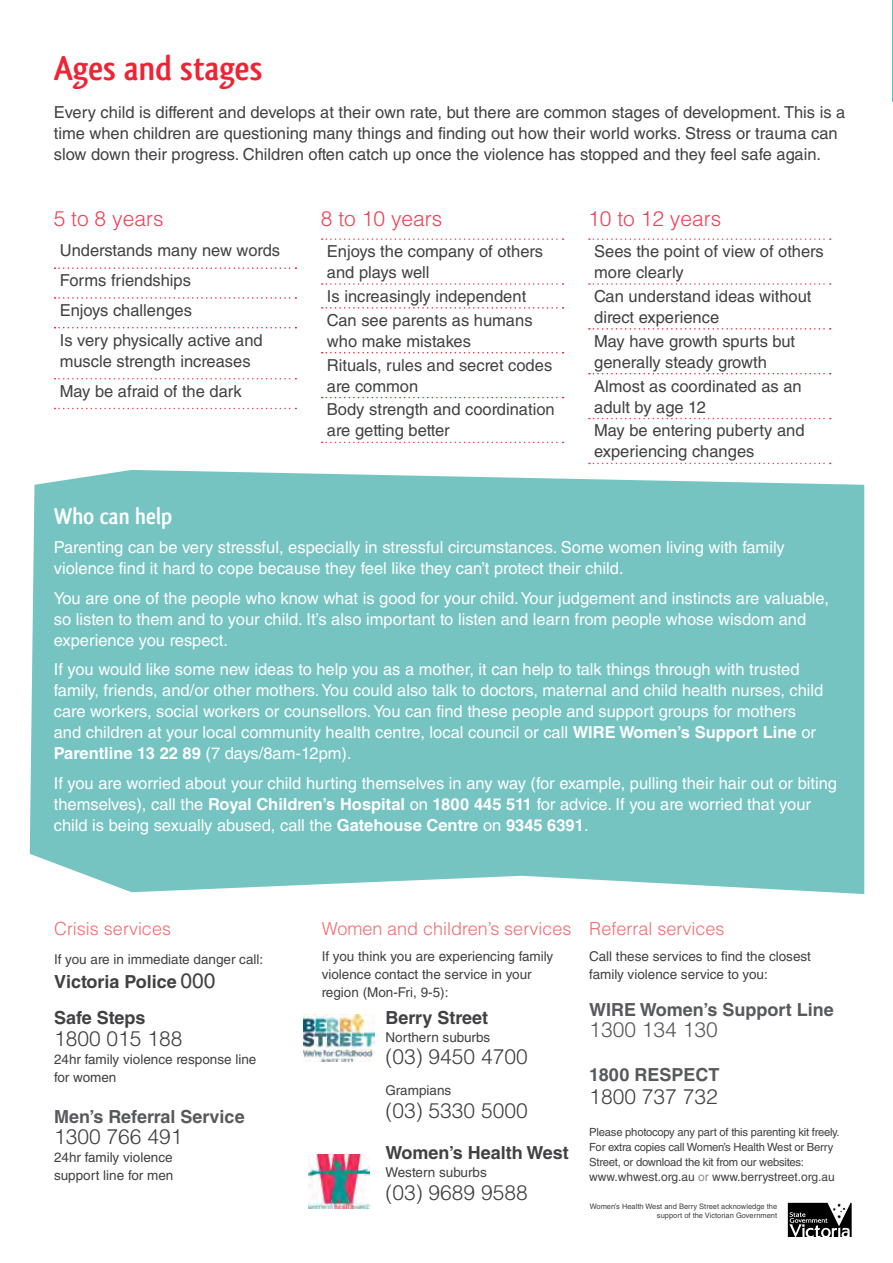
<style>
.page{position:relative;width:893px;height:1263px;background:#fff}
.page>*{position:absolute;margin:0;border:0;box-sizing:border-box;transform-origin:0 0}
.t1{font:700 36px "Qlassik";color:#ee2434}
.t2{font:700 24px "Qlassik";color:#fff}
.t3{font:300 21px "Helvetica LT Std";color:#414042}
.t4{font:300 21px "Helvetica LT Std";color:#ef4158}
.t5{font:300 21px "Helvetica LT Std";color:#58595b}
.t6{font:300 18px "Helvetica LT Std";color:#f26d70}
.t7{font:700 18px/35.5px "Helvetica LT Std";color:#414042}
.t8{font:700 18px "Helvetica LT Std";color:#58595b}
.t9{font:16.5px/21px "Helvetica LT Std";color:#fff}
.t10{font:16.5px/21px "Helvetica LT Std";color:#414042}
.t11{font:13.5px/18px "Helvetica LT Std";color:#414042}
.t12{font:12px "Helvetica LT Std";color:#414042}
.t13{font:11.25px/15px "Helvetica LT Std";letter-spacing:-.02em;color:#414042}
.t14{font:7.5px/9px "Helvetica LT Std";color:#414042;text-align:right}
.s1{font-weight:700}
.s2{font-weight:400;font-size:21px}
.s3{color:#8b8e90}
</style>
<div class="page">
<div style="left:30px;top:470px;width:834px;height:424px;background:#75c4c2"></div>
<svg style="left:788px;top:1203px;width:64px;height:33px"></svg>
<img style="left:304px;top:1015px;width:70px;height:46px">
<img style="left:308px;top:1155px;width:62px;height:54px">
<svg style="left:892px;top:0;width:1px;height:102px"></svg>
<svg style="left:55px;top:267px;width:241px;height:2px"></svg>
<svg style="left:55px;top:297px;width:241px;height:2px"></svg>
<svg style="left:55px;top:327px;width:241px;height:1px"></svg>
<svg style="left:55px;top:378px;width:241px;height:1px"></svg>
<svg style="left:55px;top:408px;width:241px;height:1px"></svg>
<svg style="left:322px;top:238px;width:242px;height:2px"></svg>
<svg style="left:322px;top:283px;width:242px;height:2px"></svg>
<svg style="left:322px;top:442px;width:242px;height:1px"></svg>
<svg style="left:322px;top:307px;width:242px;height:2px"></svg>
<svg style="left:322px;top:352px;width:242px;height:1px"></svg>
<svg style="left:322px;top:397px;width:242px;height:1px"></svg>
<svg style="left:589px;top:238px;width:242px;height:2px"></svg>
<svg style="left:589px;top:283px;width:242px;height:2px"></svg>
<svg style="left:589px;top:418px;width:242px;height:1px"></svg>
<svg style="left:589px;top:463px;width:242px;height:1px"></svg>
<svg style="left:589px;top:328px;width:242px;height:2px"></svg>
<svg style="left:589px;top:373px;width:242px;height:1px"></svg>
<h1 class="t1" style="left:54px;top:47px;width:210px">Ages and stages</h1>
<p class="t10" style="left:54px;top:102px;width:793px">Every child is different and develops at their own rate, but there are common stages of development. This is a time when children are questioning many things and finding out how their world works. Stress or trauma can slow down their progress. Children often catch up once the violence has stopped and they feel safe again.</p>
<p class="t4" style="left:54px;top:205px;width:111px">5 to 8 years</p>
<p class="t10" style="left:60px;top:236px;width:222px;line-height:29.7px">Understands many new words<br>Forms friendships<br>Enjoys challenges<br>Is very physically active and</p>
<p class="t10" style="left:60px;top:346px;width:192px;line-height:30px">muscle strength increases<br>May be afraid of the dark</p>
<p class="t4" style="left:321px;top:205px;width:123px">8 to 10 years</p>
<p class="t10" style="left:327px;top:241px;width:217px">Enjoys the company of others and plays well</p>
<p class="t10" style="left:327px;top:284px;width:207px;line-height:23.9px">Is increasingly independent<br>Can see parents as humans</p>
<p class="t10" style="left:327px;top:329px;width:227px;line-height:23.9px">who make mistakes<br>Rituals, rules and secret codes</p>
<p class="t10" style="left:327px;top:374px;width:229px;line-height:23.9px">are common<br>Body strength and coordination</p>
<p class="t10" style="left:327px;top:420px;width:124px">are getting better</p>
<p class="t4" style="left:588px;top:205px;width:135px">10 to 12 years</p>
<p class="t10" style="left:594px;top:241px;width:231px">Sees the point of view of others more clearly</p>
<p class="t10" style="left:594px;top:285px;width:219px">Can understand ideas without direct experience</p>
<p class="t10" style="left:594px;top:330px;width:203px">May have growth spurts but generally steady growth</p>
<p class="t10" style="left:594px;top:375px;width:209px">Almost as coordinated as an adult by age 12</p>
<p class="t10" style="left:594px;top:420px;width:212px">May be entering puberty and experiencing changes</p>
<h2 class="t2" style="left:54px;top:502px;width:120px">Who can help</h2>
<p class="t9" style="left:54px;top:537px;width:732px">Parenting can be very stressful, especially in stressful circumstances. Some women living with family violence find it hard to cope because they feel like they can’t protect their child.</p>
<p class="t9" style="left:54px;top:588px;width:777px">You are one of the people who know what is good for your child. Your judgement and instincts are valuable, so listen to them and to your child. It’s also important to listen and learn from people whose wisdom and experience you respect.</p>
<p class="t9" style="left:54px;top:659px;width:771px">If you would like some new ideas to help you as a mother, it can help to talk things through with trusted family, friends, and/or other mothers. You could also talk to doctors, maternal and child health nurses, child care workers, social workers or counsellors. You can find these people and support groups for mothers and children at your local community health centre, local council or call <span class="s1">WIRE Women’s Support Line</span> or <span class="s1">Parentline 13 22 89</span> (7 days/8am-12pm).</p>
<p class="t9" style="left:54px;top:773px;width:785px">If you are worried about your child hurting themselves in any way (for example, pulling their hair out or biting themselves), call the <span class="s1">Royal Children’s Hospital</span> on <span class="s1">1800 445 511</span> for advice. If you are worried that your child is being sexually abused, call the <span class="s1">Gatehouse Centre</span> on <span class="s1">9345 6391</span>.</p>
<p class="t6" style="left:54px;top:917px;width:118px">Crisis services</p>
<p class="t11" style="left:54px;top:950px;width:211px">If you are in immediate danger call:</p>
<p class="t7" style="left:54px;top:963px;width:163px">Victoria Police <span class="s2">000<br></span>Safe Steps</p>
<p class="t3" style="left:54px;top:1025px;width:130px">1800 015 188</p>
<p class="t11" style="left:54px;top:1050px;width:204px">24hr family violence response line for women</p>
<p class="t8" style="left:54px;top:1105px;width:192px">Men’s Referral Service</p>
<p class="t3" style="left:54px;top:1123px;width:130px">1300 766 491</p>
<p class="t11" style="left:54px;top:1148px;width:121px">24hr family violence support line for men</p>
<p class="t6" style="left:322px;top:917px;width:251px">Women and children’s services</p>
<p class="t11" style="left:322px;top:947px;width:233px">If you think you are experiencing family violence contact the service in your region (Mon-Fri, 9-5):</p>
<p class="t7" style="left:385px;top:999px;width:104px">Berry Street</p>
<p class="t11" style="left:385px;top:1028px;width:106px">Northern suburbs</p>
<p class="t3" style="left:385px;top:1044px;width:144px">(03) 9450 4700</p>
<p class="t11" style="left:385px;top:1081px;width:67px">Grampians</p>
<p class="t3" style="left:385px;top:1097px;width:144px">(03) 5330 5000</p>
<p class="t7" style="left:385px;top:1135px;width:185px">Women’s Health West</p>
<p class="t11" style="left:385px;top:1163px;width:103px">Western suburbs</p>
<p class="t3" style="left:385px;top:1179px;width:144px">(03) 9689 9588</p>
<p class="t6" style="left:589px;top:917px;width:137px">Referral services</p>
<p class="t11" style="left:589px;top:947px;width:223px">Call these services to find the closest family violence service to you:</p>
<p class="t8" style="left:589px;top:998px;width:246px">WIRE Women’s Support Line</p>
<p class="t5" style="left:589px;top:1016px;width:130px">1300 134 130</p>
<p class="t8" style="left:589px;top:1064px;width:132px">1800 RESPECT</p>
<p class="t3" style="left:589px;top:1083px;width:130px">1800 737 732</p>
<p class="t13" style="left:589px;top:1125px;width:252px">Please photocopy any part of this parenting kit freely.<br>For extra copies call Women’s Health West or Berry<br>Street, or download the kit from our websites:</p>
<p class="t12" style="left:589px;top:1169px;width:247px">www.whwest.org.au <span class="s3">or</span> www.berrystreet.org.au</p>
<p class="t14" style="left:590px;top:1202px;width:189px">Women’s Health West and Berry Street acknowledge the support of the Victorian Government</p>
</div>
